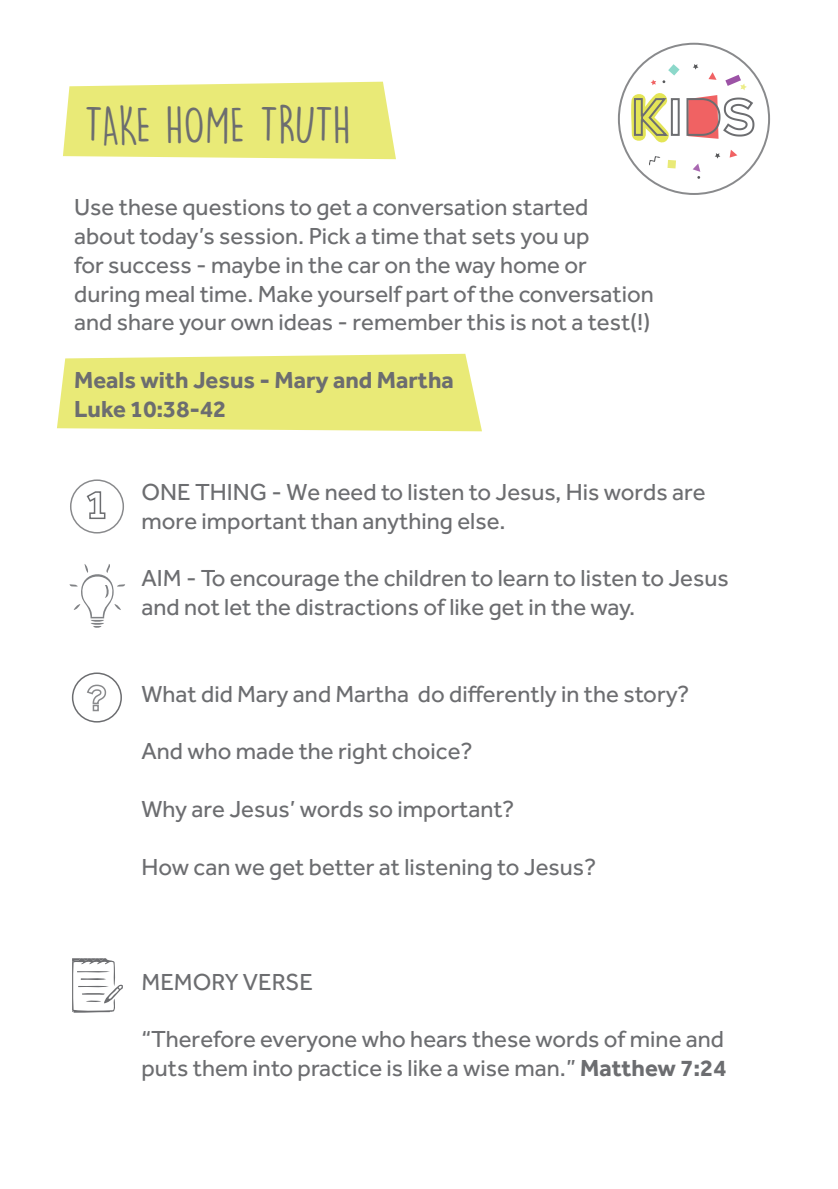
<style>
.page{position:relative;width:838px;height:1189px;background:#fff}
.page>*{position:absolute;margin:0;border:0;box-sizing:border-box;transform-origin:0 0}
.t1{font:48px "DK Lemon Yellow Sun";letter-spacing:-.025em;color:#6c6d70}
.t2{font:24px/28.8px "Effra";color:#6c6d70}
.t3{font:700 24px/28.8px "Effra";color:#6c6d70}
.s1{font-weight:700}
</style>
<div class="page">
<svg style="left:57px;top:354px;width:425px;height:77px;background:#eaeb80"></svg>
<svg style="left:63px;top:82px;width:333px;height:77px;background:#eaeb80"></svg>
<div style="left:70px;top:479px;width:54px;height:54px;border:2px solid #6c6d70;border-radius:50%"></div>
<svg style="left:70px;top:564px;width:55px;height:64px"></svg>
<div style="left:667px;top:160px;width:9px;height:8px;background:#e9ea77"></div>
<svg style="left:729px;top:150px;width:8px;height:8px"></svg>
<svg style="left:649px;top:156px;width:11px;height:9px"></svg>
<svg style="left:692px;top:163px;width:8px;height:16px"></svg>
<svg style="left:715px;top:153px;width:5px;height:6px"></svg>
<svg style="left:630px;top:64px;width:125px;height:79px"></svg>
<svg style="left:86px;top:491px;width:20px;height:29px"></svg>
<div style="left:72px;top:672px;width:50px;height:50px;border:2px solid #6c6d70;border-radius:50%"></div>
<svg style="left:87px;top:684px;width:20px;height:28px"></svg>
<svg style="left:72px;top:958px;width:51px;height:54px"></svg>
<h1 class="t1" style="left:84px;top:97px;width:268px">TAKE HOME TRUTH</h1>
<p class="t2" style="left:74px;top:192px;width:581px">Use these questions to get a conversation started about today’s session. Pick a time that sets you up<br>for success - maybe in the car on the way home or during meal time. Make yourself part of the conversation and share your own ideas - remember this is not a test(!)</p>
<p class="t3" style="left:74px;top:365px;width:381px">Meals with Jesus - Mary and Martha<br>Luke 10:38-42</p>
<p class="t2" style="left:141px;top:477px;width:566px">ONE THING - We need to listen to Jesus, His words are more important than anything else.</p>
<p class="t2" style="left:141px;top:563px;width:589px">AIM - To encourage the children to learn to listen to Jesus and not let the distractions of like get in the way.</p>
<p class="t2" style="left:141px;top:679px;width:549px">What did Mary and Martha do differently in the story?</p>
<p class="t2" style="left:141px;top:736px;width:333px">And who made the right choice?</p>
<p class="t2" style="left:141px;top:794px;width:374px">Why are Jesus’ words so important?</p>
<p class="t2" style="left:141px;top:851px;width:456px">How can we get better at listening to Jesus?</p>
<p class="t2" style="left:141px;top:967px;width:173px">MEMORY VERSE</p>
<p class="t2" style="left:141px;top:1024px;width:586px">“Therefore everyone who hears these words of mine and puts them into practice is like a wise man.” <span class="s1">Matthew 7:24</span></p>
</div>
